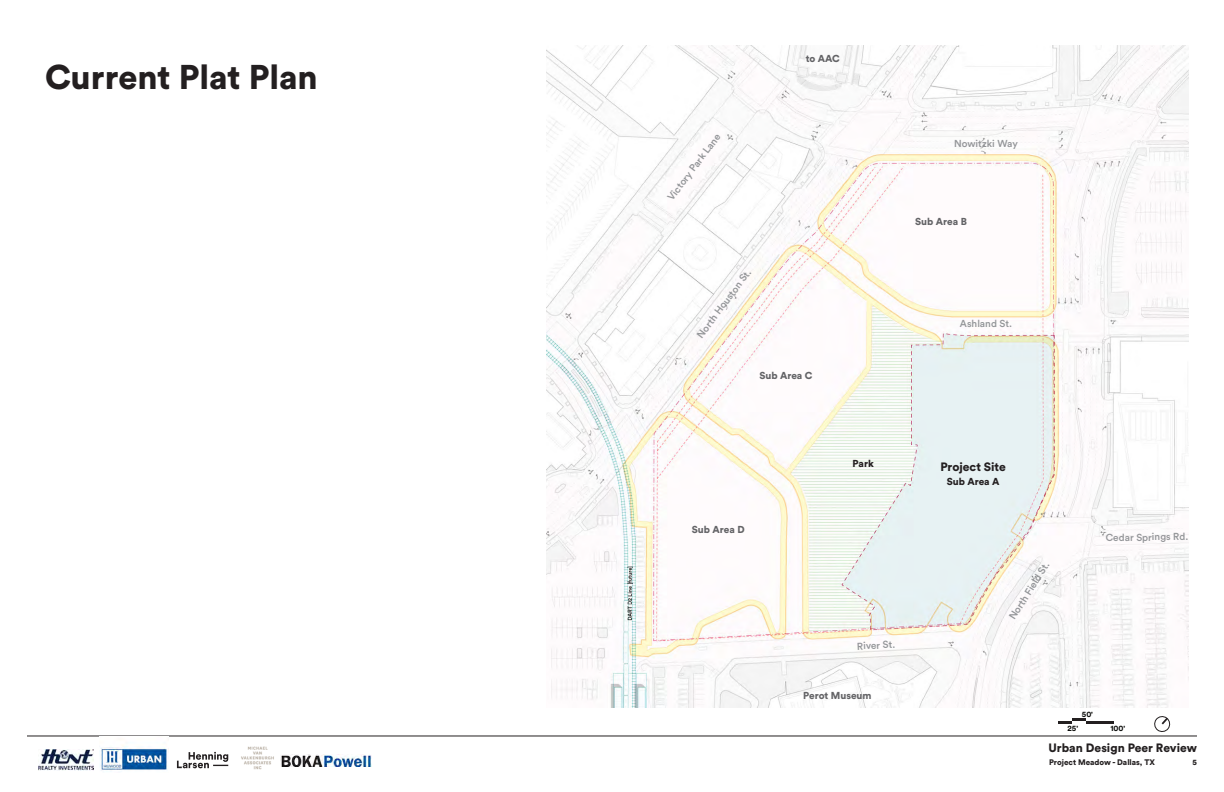
<style>
.page{position:relative;width:1224px;height:792px;background:#fff}
.page>*{position:absolute;margin:0;border:0;box-sizing:border-box;transform-origin:0 0}
.Small_Heading_14_16{font:900 34px "Circular Pro";letter-spacing:-.005em;color:#231f20}
.Small_Heading_14_16-2{font:900 12px "Circular Pro";color:#231f20}
.t1{font:500 10px "Circular Pro";color:#939598}
.Small_Heading_14_16-3{font:900 10px "Circular Pro";color:#636366}
.Small_Heading_14_16-4{font:900 10px "Circular Pro";color:#231f20}
.t2{font:900 8px "Circular Pro";color:#231f20}
.Small_Heading_14_16-5{font:700 8px "Circular Pro";color:#040503}
</style>
<div class="page">
<img style="left:546px;top:45px;width:643px;height:662px">
<hr style="left:1058px;top:721px;width:14px;height:3px;background:#231f20">
<svg style="left:1072px;top:719px;width:14px;height:2px"></svg>
<hr style="left:1086px;top:721px;width:28px;height:3px;background:#231f20">
<hr style="left:27px;top:736px;width:1170px;height:1px;background:#231f20">
<img style="left:39px;top:750px;width:55px;height:20px">
<img style="left:99px;top:745px;width:70px;height:26px">
<img style="left:241px;top:746px;width:33px;height:24px">
<svg style="left:177px;top:752px;width:51px;height:16px"></svg>
<img style="left:281px;top:754px;width:91px;height:13px">
<svg style="left:1154px;top:716px;width:17px;height:16px"></svg>
<p class="Small_Heading_14_16" style="left:45px;top:53px;width:274px">Current Plat Plan</p>
<p class="Small_Heading_14_16-3" style="left:806px;top:52px;width:36px">to AAC</p>
<p class="t1" style="left:664px;top:195px;width:82px;rotate:-53deg">Victory Park Lane</p>
<p class="t1" style="left:694px;top:332px;width:84px;rotate:-53deg">North Houston St.</p>
<p class="Small_Heading_14_16-3" style="left:759px;top:368px;width:55px">Sub Area C</p>
<p class="t1" style="left:954px;top:136px;width:65px">Nowitzki Way</p>
<p class="Small_Heading_14_16-3" style="left:915px;top:215px;width:53px">Sub Area B</p>
<p class="t1" style="left:960px;top:316px;width:54px">Ashland St.</p>
<p class="Small_Heading_14_16-3" style="left:692px;top:522px;width:54px">Sub Area D</p>
<p class="Small_Heading_14_16-4" style="left:853px;top:457px;width:23px">Park</p>
<p class="t1" style="left:857px;top:639px;width:40px;rotate:-3deg">River St.</p>
<p class="Small_Heading_14_16-3" style="left:803px;top:689px;width:70px">Perot Museum</p>
<p class="Small_Heading_14_16-2" style="left:940px;top:458px;width:67px">Project Site</p>
<p class="Small_Heading_14_16-4" style="left:947px;top:474px;width:54px">Sub Area A</p>
<p class="t1" style="left:1006px;top:615px;width:68px;rotate:-58deg">North Field St.</p>
<p class="t1" style="left:1106px;top:531px;width:84px;rotate:-1deg">Cedar Springs Rd.</p>
<p class="Small_Heading_14_16-5" style="left:1082px;top:709px;width:13px">50'</p>
<p class="Small_Heading_14_16-5" style="left:1068px;top:723px;width:12px">25'</p>
<p class="Small_Heading_14_16-5" style="left:1110px;top:723px;width:16px">100'</p>
<p class="t2" style="left:1049px;top:756px;width:108px">Project Meadow - Dallas, TX</p>
<p class="t2" style="left:1193px;top:757px;width:6px">5</p>
<p class="Small_Heading_14_16-2" style="left:1049px;top:739px;width:150px">Urban Design Peer Review</p>
</div>
